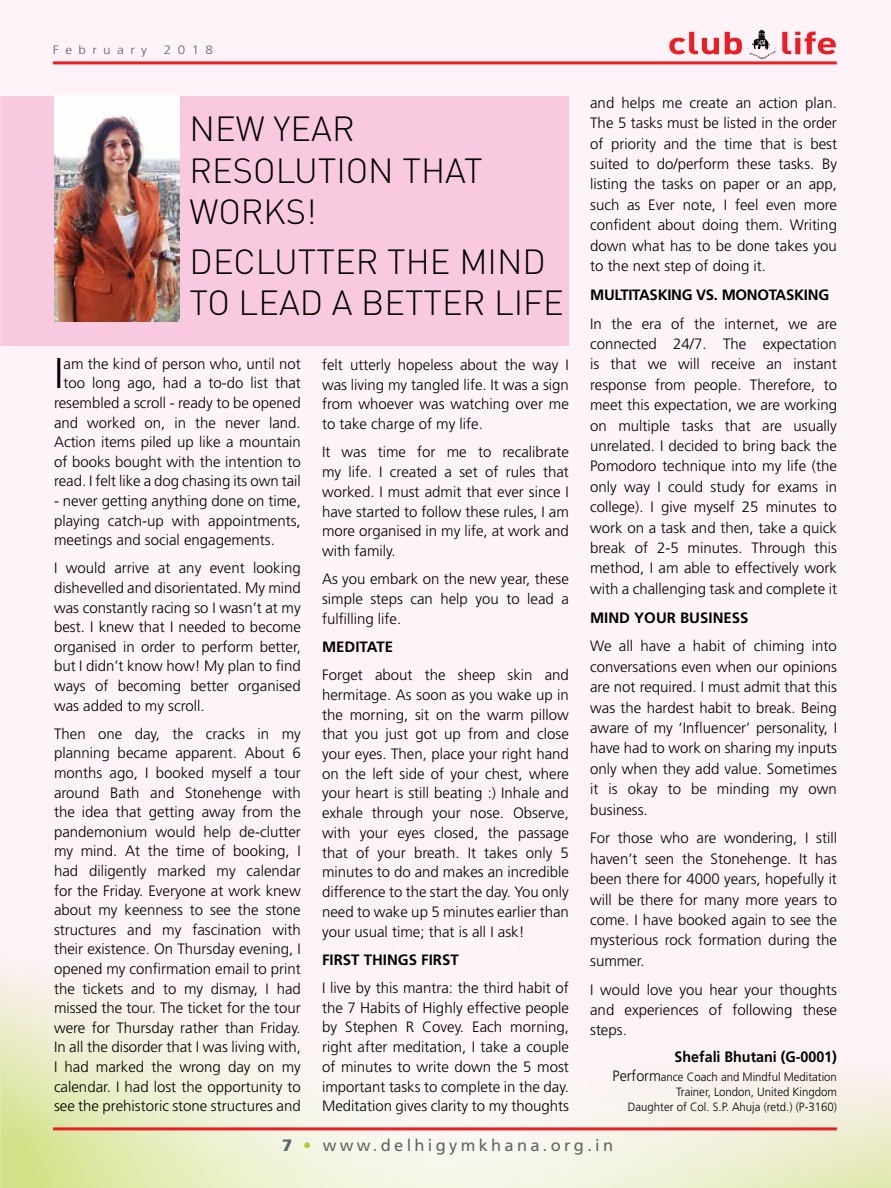
<style>
.page{position:relative;width:891px;height:1188px;background:#fef3f8}
.page>*{position:absolute;margin:0;border:0;box-sizing:border-box;transform-origin:0 0}
.t1{font:300 42.9px "Frutiger";color:#000}
.t2{font:300 34.5px/41.4px "DIN";color:#000}
.t3{font:16.5px "Frutiger";letter-spacing:.2em;color:#636466}
.t4{font:300 15px/19.6px "Frutiger";color:#000;text-align:justify}
.t5{font:700 15px "Frutiger";color:#000}
.t6{font:700 15px "Frutiger";letter-spacing:-.02em;color:#000}
.t7{font:700 15px "Frutiger";color:#000;scale:.95 1}
.t8{font:300 12.15px "Frutiger";letter-spacing:.475em;color:#636466;scale:1.11 1}
.t9{font:300 12px/15.3px "Frutiger";color:#000;text-align:right;scale:.95 1}
.s1{font-size:15px}
.s2{font-weight:900;color:#546670}
.s3{color:#a6ce39}
</style>
<div class="page">
<svg style="left:0;top:967px;width:891px;height:221px"></svg>
<hr style="left:53px;top:1127px;width:784px;height:3px;background:#ed1d24">
<svg style="left:782px;top:32px;width:54px;height:22px"></svg>
<svg style="left:669px;top:32px;width:73px;height:22px"></svg>
<img style="left:747px;top:30px;width:30px;height:29px">
<hr style="left:53px;top:61px;width:784px;height:3px;background:#ed1d24">
<div style="left:0;top:96px;width:569px;height:250px;background:#f9cadf"></div>
<img style="left:54px;top:96px;width:125px;height:225px">
<p class="t8" style="left:53px;top:42px;width:87px">February</p>
<p class="t8" style="left:164px;top:42px;width:46px">2018</p>
<h2 class="t2" style="left:190px;top:108px;width:294px">N EW YEAR<br>RESOLUTION THAT<br>WORKS!</h2>
<h2 class="t2" style="left:190px;top:241px;width:376px">D ECLUTTER THE MIND<br>TO LEAD A BETTER LIFE</h2>
<p class="t4" style="left:54px;top:354px;width:248px;text-align:right">am the kind of person who, until not too long ago, had a to-do list that resembled a scroll - ready to be opened and worked on, in the never land.<br>Action items piled up like a mountain of books bought with the intention to read. I felt like a dog chasing its own tail</p>
<p class="t4" style="left:54px;top:491px;width:248px">- never getting anything done on time, playing catch-up with appointments, meetings and social engagements.</p>
<p class="t4" style="left:54px;top:558px;width:248px">I would arrive at any event looking dishevelled and disorientated. My mind was constantly racing so I wasn’t at my best. I knew that I needed to become organised in order to perform better, but I didn’t know how! My plan to find ways of becoming better organised was added to my scroll.</p>
<p class="t4" style="left:54px;top:724px;width:248px">Then one day, the cracks in my planning became apparent. About 6 months ago, I booked myself a tour around Bath and Stonehenge with the idea that getting away from the pandemonium would help de-clutter my mind. At the time of booking, I had diligently marked my calendar for the Friday. Everyone at work knew about my keenness to see the stone structures and my fascination with their existence. On Thursday evening, I opened my confirmation email to print the tickets and to my dismay, I had missed the tour. The ticket for the tour were for Thursday rather than Friday.<br>In all the disorder that I was living with, I had marked the wrong day on my calendar. I had lost the opportunity to see the prehistoric stone structures and</p>
<h1 class="t1" style="left:54px;top:349px;width:11px">I</h1>
<p class="t4" style="left:322px;top:355px;width:248px">felt utterly hopeless about the way I was living my tangled life. It was a sign from whoever was watching over me to take charge of my life.</p>
<p class="t4" style="left:322px;top:442px;width:248px">It was time for me to recalibrate my life. I created a set of rules that worked. I must admit that ever since I have started to follow these rules, I am more organised in my life, at work and with family.</p>
<p class="t4" style="left:322px;top:569px;width:248px">As you embark on the new year, these simple steps can help you to lead a fulfilling life.</p>
<p class="t5" style="left:322px;top:638px;width:72px">M EDITATE</p>
<p class="t4" style="left:322px;top:665px;width:248px">Forget about the sheep skin and hermitage. As soon as you wake up in the morning, sit on the warm pillow that you just got up from and close your eyes. Then, place your right hand on the left side of your chest, where your heart is still beating :) Inhale and exhale through your nose. Observe, with your eyes closed, the passage that of your breath. It takes only 5 minutes to do and makes an incredible difference to the start the day. You only need to wake up 5 minutes earlier than your usual time; that is all I ask!</p>
<p class="t5" style="left:322px;top:951px;width:138px">FIRST THINGS FIRST</p>
<p class="t4" style="left:322px;top:978px;width:248px">I live by this mantra: the third habit of the 7 Habits of Highly effective people by Stephen R Covey. Each morning, right after meditation, I take a couple of minutes to write down the 5 most important tasks to complete in the day.<br>Meditation gives clarity to my thoughts</p>
<p class="t4" style="left:590px;top:92px;width:248px;line-height:20.4px">and helps me create an action plan.<br>The 5 tasks must be listed in the order of priority and the time that is best suited to do/perform these tasks. By listing the tasks on paper or an app, such as Ever note, I feel even more confident about doing them. Writing down what has to be done takes you to the next step of doing it.</p>
<p class="t6" style="left:590px;top:286px;width:240px">M ULTITASKING VS. MO NOTASKING</p>
<p class="t4" style="left:590px;top:313px;width:248px;line-height:20.4px">In the era of the internet, we are connected 24/7. The expectation is that we will receive an instant response from people. Therefore, to meet this expectation, we are working on multiple tasks that are usually unrelated. I decided to bring back the Pomodoro technique into my life (the only way I could study for exams in college). I give myself 25 minutes to work on a task and then, take a quick break of 2-5 minutes. Through this method, I am able to effectively work with a challenging task and complete it</p>
<p class="t5" style="left:590px;top:609px;width:151px">MIND YOUR BUSINESS</p>
<p class="t4" style="left:590px;top:636px;width:248px;line-height:20.4px">We all have a habit of chiming into conversations even when our opinions are not required. I must admit that this was the hardest habit to break. Being aware of my ‘Influencer’ personality, I have had to work on sharing my inputs only when they add value. Sometimes it is okay to be minding my own business.</p>
<p class="t4" style="left:590px;top:828px;width:248px;line-height:20.4px">For those who are wondering, I still haven’t seen the Stonehenge. It has been there for 4000 years, hopefully it will be there for many more years to come. I have booked again to see the mysterious rock formation during the summer.</p>
<p class="t4" style="left:590px;top:979px;width:248px;line-height:20.4px">I would love you hear your thoughts and experiences of following these steps.</p>
<p class="t7" style="left:675px;top:1048px;width:172px">SHEFALI BHUTANI (G-0001)</p>
<p class="t9" style="left:613px;top:1069px;width:238px"><span class="s1">Perform</span>ance Coach and Mindful Meditation<br>Trainer, London, United Kingdom<br>Daughter of Col. S.P. Ahuja (retd.) (P-3160)</p>
<p class="t3" style="left:282px;top:1136px;width:333px"><span class="s2">7</span> <span class="s3">•</span> www.delhigymkhana.org.in</p>
</div>
